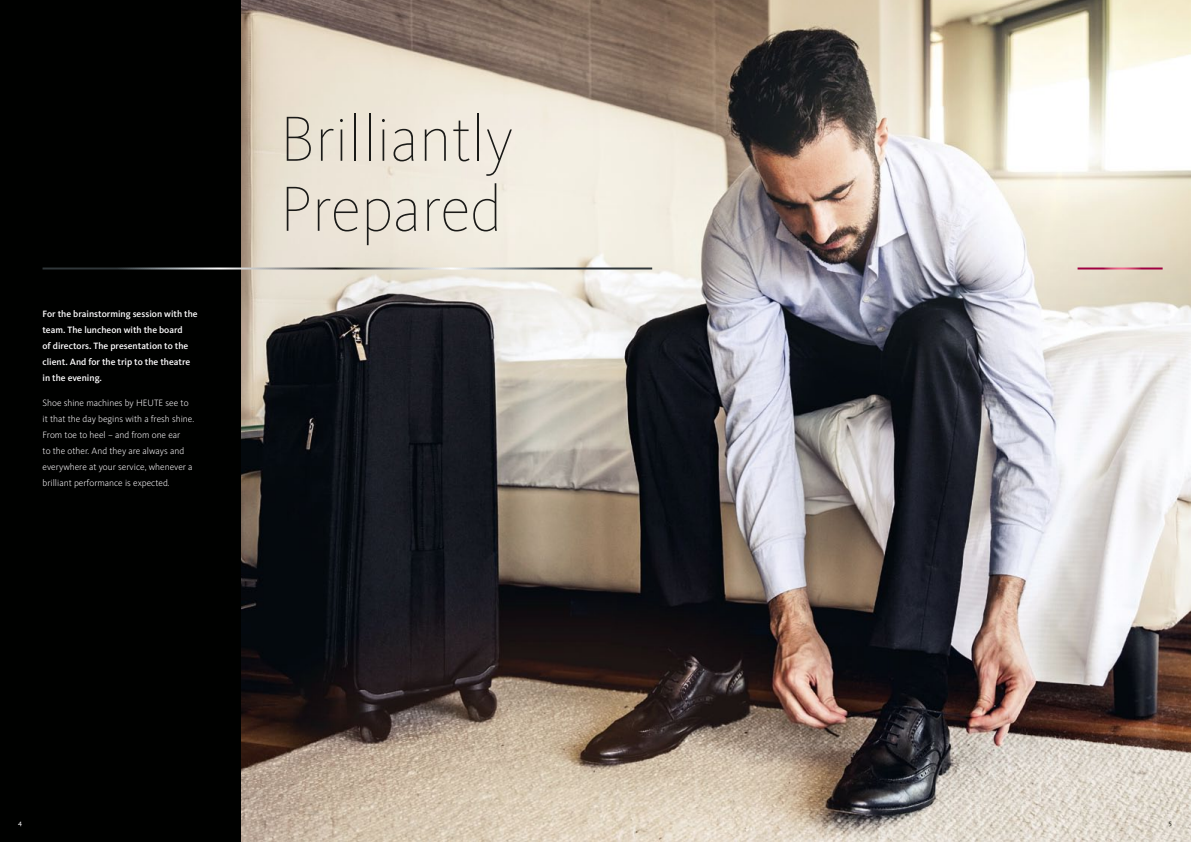
<style>
.page{position:relative;width:1191px;height:842px;background:#000100}
.page>*{position:absolute;margin:0;border:0;box-sizing:border-box;transform-origin:0 0}
.t1{font:100 66px/70px "Kievit OT";letter-spacing:-.005em;color:#1a1a18}
.t2{font:300 9.5px/16px "Kievit OT";color:#fff}
.t3{font:500 9.5px/16px "Kievit OT";color:#fff}
.t4{font:7px "Kievit OT";color:#fff}
.t5{font:7px "Kievit OT";color:#1a1a18}
</style>
<div class="page">
<img style="left:241px;top:0;width:950px;height:842px">
<hr style="left:1077px;top:267px;width:85px;height:2px;background:#fff">
<hr style="left:43px;top:267px;width:609px;height:2px;background:#fff">
<p class="t3" style="left:43px;top:306px;width:157px">For the brainstorming session with the team. The luncheon with the board<br>of directors. The presentation to the client. And for the trip to the theatre in the evening.</p>
<p class="t2" style="left:43px;top:394px;width:153px">Shoe shine machines by HEUTE see to it that the day begins with a fresh shine.<br>From toe to heel – and from one ear<br>to the other. And they are always and everywhere at your service, whenever a brilliant performance is expected.</p>
<h1 class="t1" style="left:280px;top:103px;width:235px">Brilliantly<br>Prepared</h1>
<p class="t4" style="left:18px;top:818px;width:5px">4</p>
<p class="t5" style="left:1168px;top:818px;width:4px">5</p>
</div>
